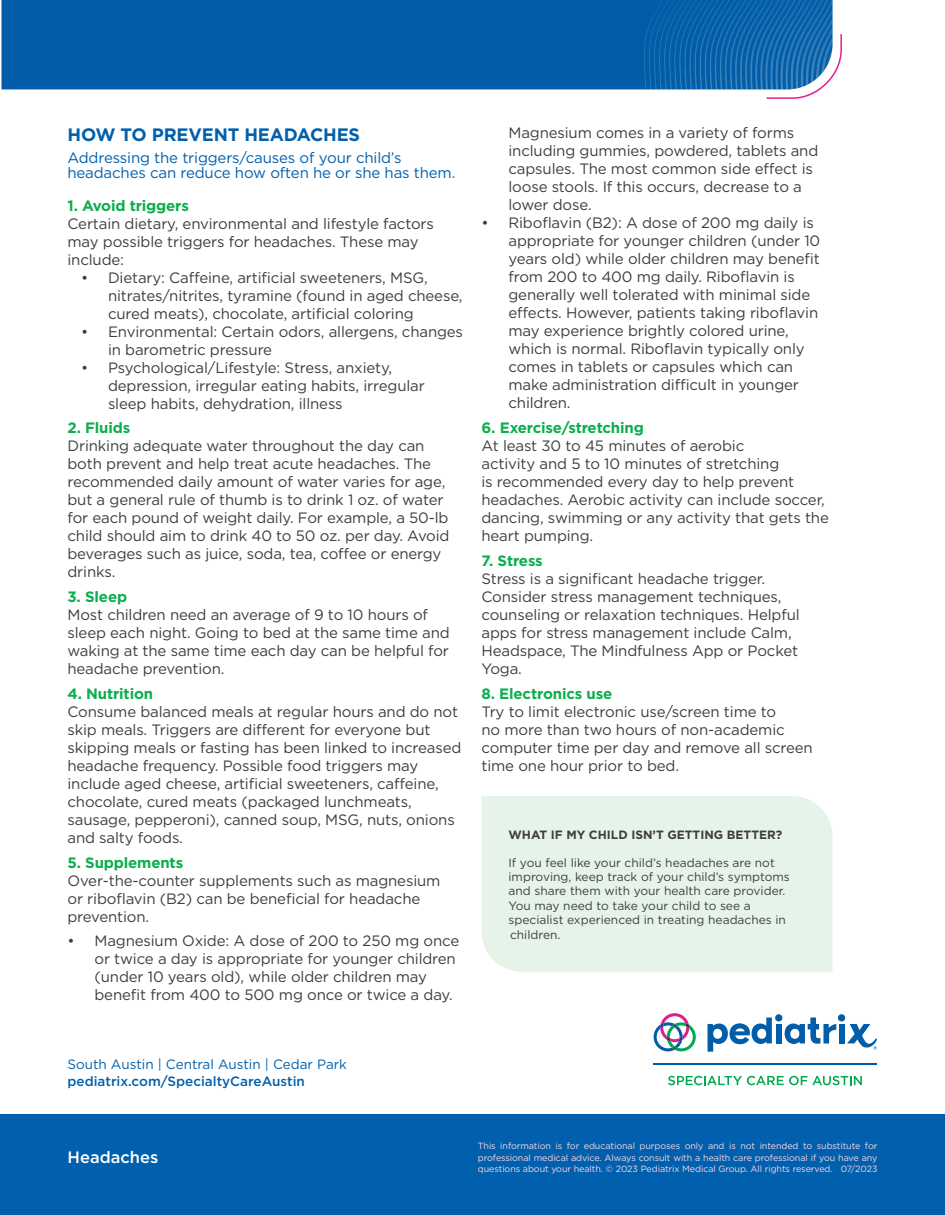
<style>
.page{position:relative;width:945px;height:1215px;background:#fff}
.page>*{position:absolute;margin:0;border:0;box-sizing:border-box;transform-origin:0 0}
.t1{font:700 18px "Gotham";letter-spacing:-.01em;color:#0160ad}
.t2{font:500 16.5px "Gotham";color:#fff}
.t3{font:15px/18px "Gotham";letter-spacing:-.01em;color:#3e3e3f}
.t4{font:700 15px "Gotham";letter-spacing:-.01em;color:#0cae4e}
.t5{font:15px/15px "Gotham";letter-spacing:-.01em;color:#0160ad}
.t6{font:13.5px "Gotham";color:#0160ad}
.t7{font:500 13.5px "Gotham";color:#0160ad}
.t8{font:12px/14.4px "Gotham";color:#3e3e3f}
.t9{font:700 12px "Gotham";color:#3e3e3f}
.t10{font:9px/11.2px "Gotham";letter-spacing:-.01em;color:#fad5e5;text-align:justify}
</style>
<div class="page">
<div style="left:0;top:1115px;width:945px;height:100px;background:#0160ad"></div>
<div style="left:2px;top:0;width:547px;height:89px;background:#015da7"></div>
<img style="left:549px;top:0;width:284px;height:89px">
<svg style="left:765px;top:33px;width:77px;height:66px"></svg>
<svg style="left:668px;top:1076px;width:194px;height:9px"></svg>
<div style="left:775px;top:1014px;width:7px;height:7px;background:#015da7;border-radius:50%"></div>
<div style="left:776px;top:1024px;width:6px;height:19px;background:#015da7"></div>
<svg style="left:708px;top:1018px;width:64px;height:34px"></svg>
<svg style="left:847px;top:1024px;width:30px;height:26px"></svg>
<div style="left:839px;top:1024px;width:6px;height:19px;background:#015da7"></div>
<div style="left:838px;top:1014px;width:7px;height:7px;background:#015da7;border-radius:50%"></div>
<svg style="left:785px;top:1018px;width:51px;height:26px"></svg>
<svg style="left:654px;top:1013px;width:42px;height:38px"></svg>
<hr style="left:654px;top:1063px;width:223px;height:2px;background:#015da7">
<div style="left:482px;top:796px;width:351px;height:176px;background:#e5f3e8"></div>
<p class="t1" style="left:68px;top:122px;width:294px">HOW TO PREVENT HEADACHES</p>
<p class="t5" style="left:68px;top:149px;width:389px">Addressing the triggers/causes of your child’s headaches can reduce how often he or she has them.</p>
<p class="t4" style="left:68px;top:195px;width:123px">1. Avoid triggers</p>
<p class="t3" style="left:68px;top:214px;width:368px">Certain dietary, environmental and lifestyle factors may possible triggers for headaches. These may include:</p>
<p class="t3" style="left:108px;top:268px;width:356px;text-indent:-27px">• Dietary: Caffeine, artificial sweeteners, MSG, nitrates/nitrites, tyramine (found in aged cheese, cured meats), chocolate, artificial coloring</p>
<p class="t3" style="left:108px;top:322px;width:357px;text-indent:-27px">• Environmental: Certain odors, allergens, changes in barometric pressure</p>
<p class="t3" style="left:108px;top:358px;width:318px;text-indent:-27px">• Psychological/Lifestyle: Stress, anxiety, depression, irregular eating habits, irregular sleep habits, dehydration, illness</p>
<p class="t4" style="left:67px;top:418px;width:64px">2. Fluids</p>
<p class="t3" style="left:67px;top:437px;width:384px">Drinking adequate water throughout the day can both prevent and help treat acute headaches. The recommended daily amount of water varies for age, but a general rule of thumb is to drink 1 oz. of water for each pound of weight daily. For example, a 50-lb child should aim to drink 40 to 50 oz. per day. Avoid beverages such as juice, soda, tea, coffee or energy drinks.</p>
<p class="t4" style="left:67px;top:587px;width:61px">3. Sleep</p>
<p class="t3" style="left:67px;top:605px;width:384px">Most children need an average of 9 to 10 hours of sleep each night. Going to bed at the same time and waking at the same time each day can be helpful for headache prevention.</p>
<p class="t4" style="left:67px;top:684px;width:87px">4. Nutrition</p>
<p class="t3" style="left:67px;top:702px;width:395px">Consume balanced meals at regular hours and do not skip meals. Triggers are different for everyone but skipping meals or fasting has been linked to increased headache frequency. Possible food triggers may include aged cheese, artificial sweeteners, caffeine, chocolate, cured meats (packaged lunchmeats, sausage, pepperoni), canned soup, MSG, nuts, onions and salty foods.</p>
<p class="t4" style="left:67px;top:852px;width:117px">5. Supplements</p>
<p class="t3" style="left:67px;top:871px;width:375px">Over-the-counter supplements such as magnesium or riboflavin (B2) can be beneficial for headache prevention.</p>
<p class="t3" style="left:94px;top:932px;width:366px;text-indent:-27px">• Magnesium Oxide: A dose of 200 to 250 mg once or twice a day is appropriate for younger children (under 10 years old), while older children may benefit from 400 to 500 mg once or twice a day.</p>
<p class="t3" style="left:508px;top:124px;width:311px">Magnesium comes in a variety of forms including gummies, powdered, tablets and capsules. The most common side effect is loose stools. If this occurs, decrease to a lower dose.</p>
<p class="t3" style="left:508px;top:214px;width:313px;text-indent:-27px">• Riboflavin (B2): A dose of 200 mg daily is appropriate for younger children (under 10 years old) while older children may benefit from 200 to 400 mg daily. Riboflavin is generally well tolerated with minimal side effects. However, patients taking riboflavin may experience brightly colored urine, which is normal. Riboflavin typically only comes in tablets or capsules which can make administration difficult in younger children.</p>
<p class="t4" style="left:482px;top:418px;width:164px">6. Exercise/stretching</p>
<p class="t3" style="left:482px;top:436px;width:349px">At least 30 to 45 minutes of aerobic<br>activity and 5 to 10 minutes of stretching<br>is recommended every day to help prevent headaches. Aerobic activity can include soccer, dancing, swimming or any activity that gets the heart pumping.</p>
<p class="t4" style="left:482px;top:551px;width:63px">7. Stress</p>
<p class="t3" style="left:482px;top:569px;width:320px">Stress is a significant headache trigger.<br>Consider stress management techniques, counseling or relaxation techniques. Helpful apps for stress management include Calm, Headspace, The Mindfulness App or Pocket Yoga.</p>
<p class="t4" style="left:482px;top:683px;width:132px">8. Electronics use</p>
<p class="t3" style="left:482px;top:702px;width:333px">Try to limit electronic use/screen time to<br>no more than two hours of non-academic computer time per day and remove all screen time one hour prior to bed.</p>
<p class="t9" style="left:508px;top:827px;width:275px">WHAT IF MY CHILD ISN’T GETTING BETTER?</p>
<p class="t8" style="left:508px;top:855px;width:283px">If you feel like your child’s headaches are not improving, keep track of your child’s symptoms and share them with your health care provider.<br>You may need to take your child to see a specialist experienced in treating headaches in children.</p>
<p class="t6" style="left:68px;top:1056px;width:281px">South Austin | Central Austin | Cedar Park</p>
<p class="t7" style="left:68px;top:1072px;width:239px">pediatrix.com/SpecialtyCareAustin</p>
<p class="t2" style="left:68px;top:1147px;width:92px">Headaches</p>
<p class="t10" style="left:478px;top:1140px;width:401px">This information is for educational purposes only and is not intended to substitute for professional medical advice. Always consult with a health care professional if you have any questions about your health. © 2023 Pediatrix Medical Group. All rights reserved. 07/2023</p>
</div>
